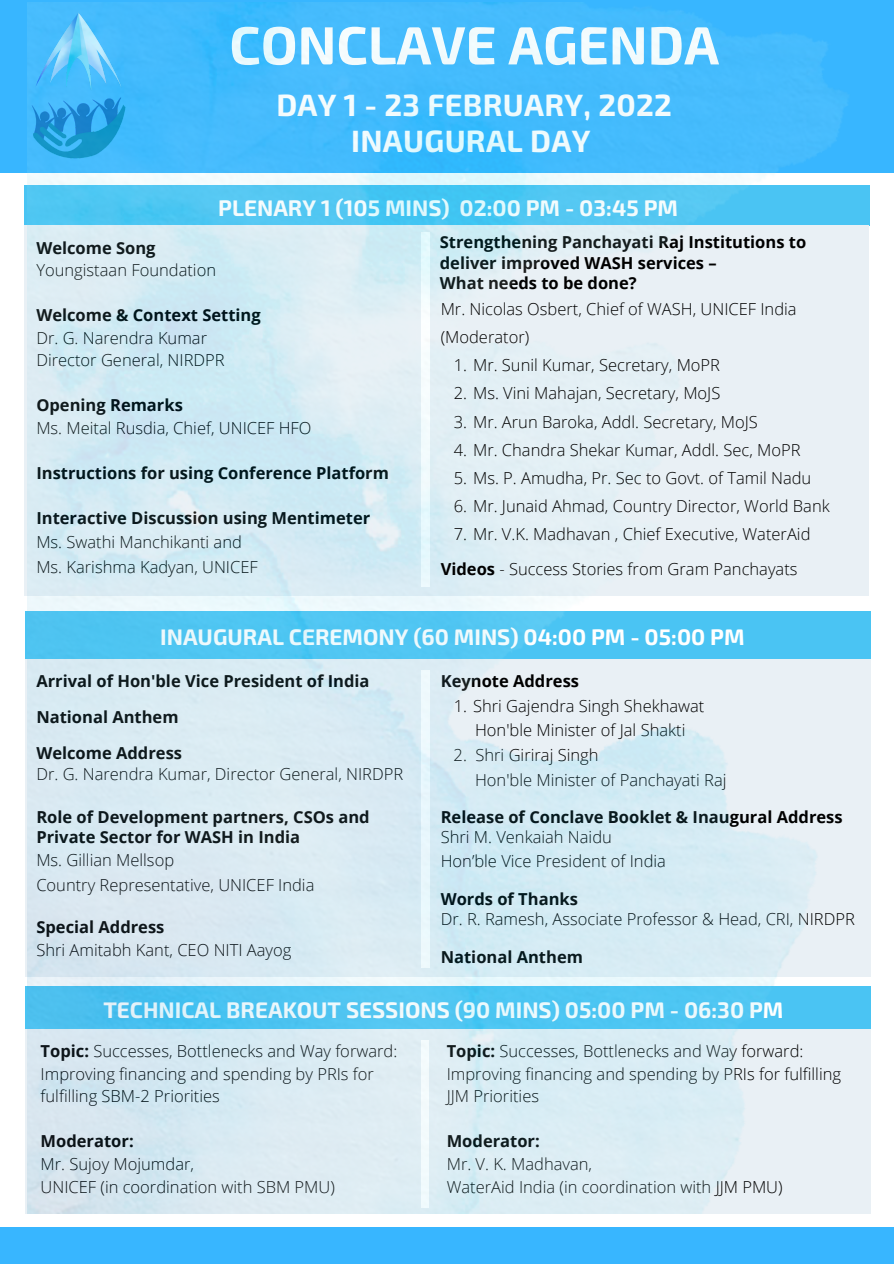
<style>
.page{position:relative;width:894px;height:1264px;background:#fff}
.page>*{position:absolute;margin:0;border:0;box-sizing:border-box;transform-origin:0 0}
.t1{font:700 53.7px "Exo 2";color:#fff}
.t2{font:700 30.75px "Exo 2";letter-spacing:.01em;color:#fff}
.t3{font:700 22.5px "Exo 2";color:#fff}
.t4{font:300 16.5px/22.5px "Open Sans";color:#000}
.t5{font:700 16.5px/20.2px "Open Sans";color:#000}
.s1{font-weight:700}
</style>
<div class="page">
<div style="left:0;top:0;width:893px;height:172px;background:#38b6ff"></div>
<div style="left:0;top:1226px;width:893px;height:37px;background:#38b6ff"></div>
<img style="left:27px;top:2px;width:841px;height:1211px">
<p class="t1" style="left:229px;top:10px;width:491px">CONCLAVE AGENDA</p>
<p class="t2" style="left:276px;top:85px;width:397px">DAY 1 - 23 FEBRUARY, 2022</p>
<p class="t2" style="left:351px;top:121px;width:241px">INAUGURAL DAY</p>
<p class="t3" style="left:218px;top:193px;width:461px">PLENARY 1 (105 MINS) 02:00 PM - 03:45 PM</p>
<p class="t5" style="left:36px;top:237px;width:121px">Welcome Song</p>
<p class="t4" style="left:36px;top:259px;width:181px">Youngistaan Foundation</p>
<p class="t5" style="left:36px;top:305px;width:226px">Welcome &amp; Context Setting</p>
<p class="t4" style="left:36px;top:326px;width:172px">Dr. G. Narendra Kumar</p>
<p class="t4" style="left:36px;top:349px;width:190px">Director General, NIRDPR</p>
<p class="t5" style="left:36px;top:395px;width:148px">Opening Remarks</p>
<p class="t4" style="left:36px;top:416px;width:276px">Ms. Meital Rusdia, Chief, UNICEF HFO</p>
<p class="t5" style="left:36px;top:462px;width:354px">Instructions for using Conference Platform</p>
<p class="t5" style="left:36px;top:507px;width:335px">Interactive Discussion using Mentimeter</p>
<p class="t4" style="left:36px;top:530px;width:207px">Ms. Swathi Manchikanti and</p>
<p class="t4" style="left:36px;top:555px;width:223px">Ms. Karishma Kadyan, UNICEF</p>
<p class="t5" style="left:440px;top:232px;width:368px">Strengthening Panchayati Raj Institutions to deliver improved WASH services –</p>
<p class="t5" style="left:440px;top:272px;width:198px">What needs to be done?</p>
<p class="t4" style="left:440px;top:294px;width:357px;line-height:28.2px">Mr. Nicolas Osbert, Chief of WASH, UNICEF India (Moderator)</p>
<p class="t4" style="left:453px;top:353px;width:268px">1. Mr. Sunil Kumar, Secretary, MoPR</p>
<p class="t4" style="left:453px;top:382px;width:268px">2. Ms. Vini Mahajan, Secretary, MoJS</p>
<p class="t4" style="left:453px;top:410px;width:305px">3. Mr. Arun Baroka, Addl. Secretary, MoJS</p>
<p class="t4" style="left:453px;top:438px;width:348px">4. Mr. Chandra Shekar Kumar, Addl. Sec, MoPR</p>
<p class="t4" style="left:453px;top:466px;width:359px">5. Ms. P. Amudha, Pr. Sec to Govt. of Tamil Nadu</p>
<p class="t4" style="left:453px;top:494px;width:377px">6. Mr. Junaid Ahmad, Country Director, World Bank</p>
<p class="t4" style="left:453px;top:522px;width:358px">7. Mr. V.K. Madhavan , Chief Executive, WaterAid</p>
<p class="t4" style="left:440px;top:557px;width:358px"><span class="s1">Videos</span> - Success Stories from Gram Panchayats</p>
<p class="t3" style="left:160px;top:622px;width:586px">INAUGURAL CEREMONY (60 MINS) 04:00 PM - 05:00 PM</p>
<p class="t5" style="left:36px;top:670px;width:334px">Arrival of Hon'ble Vice President of India</p>
<p class="t5" style="left:36px;top:706px;width:144px">National Anthem</p>
<p class="t5" style="left:36px;top:742px;width:147px">Welcome Address</p>
<p class="t4" style="left:36px;top:762px;width:368px">Dr. G. Narendra Kumar, Director General, NIRDPR</p>
<p class="t5" style="left:36px;top:806px;width:335px">Role of Development partners, CSOs and<br>Private Sector for WASH in India</p>
<p class="t4" style="left:36px;top:848px;width:139px">Ms. Gillian Mellsop</p>
<p class="t4" style="left:36px;top:872px;width:279px">Country Representative, UNICEF India</p>
<p class="t5" style="left:36px;top:916px;width:130px">Special Address</p>
<p class="t4" style="left:36px;top:938px;width:256px">Shri Amitabh Kant, CEO NITI Aayog</p>
<p class="t3" style="left:103px;top:994px;width:681px">TECHNICAL BREAKOUT SESSIONS (90 MINS) 05:00 PM - 06:30 PM</p>
<p class="t4" style="left:446px;top:1039px;width:396px"><span class="s1">Topic:</span> Successes, Bottlenecks and Way forward:<br>Improving financing and spending by PRIs for fulfilling<br>JJM Priorities</p>
<p class="t5" style="left:446px;top:1130px;width:95px">Moderator:</p>
<p class="t4" style="left:446px;top:1152px;width:147px">Mr. V. K. Madhavan,</p>
<p class="t4" style="left:446px;top:1174px;width:337px">WaterAid India (in coordination with JJM PMU)</p>
<p class="t5" style="left:440px;top:670px;width:140px">Keynote Address</p>
<p class="t4" style="left:475px;top:718px;width:212px">Hon'ble Minister of Jal Shakti</p>
<p class="t4" style="left:453px;top:743px;width:146px">2. Shri Giriraj Singh</p>
<p class="t4" style="left:475px;top:768px;width:253px">Hon'ble Minister of Panchayati Raj</p>
<p class="t5" style="left:440px;top:806px;width:403px">Release of Conclave Booklet &amp; Inaugural Address</p>
<p class="t4" style="left:440px;top:825px;width:173px">Shri M. Venkaiah Naidu</p>
<p class="t4" style="left:440px;top:849px;width:227px">Hon’ble Vice President of India</p>
<p class="t5" style="left:440px;top:888px;width:139px">Words of Thanks</p>
<p class="t4" style="left:440px;top:906px;width:415px">Dr. R. Ramesh, Associate Professor &amp; Head, CRI, NIRDPR</p>
<p class="t5" style="left:440px;top:946px;width:144px">National Anthem</p>
<p class="t4" style="left:453px;top:694px;width:252px">1. Shri Gajendra Singh Shekhawat</p>
<p class="t4" style="left:41px;top:1039px;width:358px"><span class="s1">Topic:</span> Successes, Bottlenecks and Way forward:<br>Improving financing and spending by PRIs for fulfilling SBM-2 Priorities</p>
<p class="t5" style="left:41px;top:1130px;width:95px">Moderator:</p>
<p class="t4" style="left:41px;top:1152px;width:155px">Mr. Sujoy Mojumdar,</p>
<p class="t4" style="left:41px;top:1174px;width:295px">UNICEF (in coordination with SBM PMU)</p>
</div>
